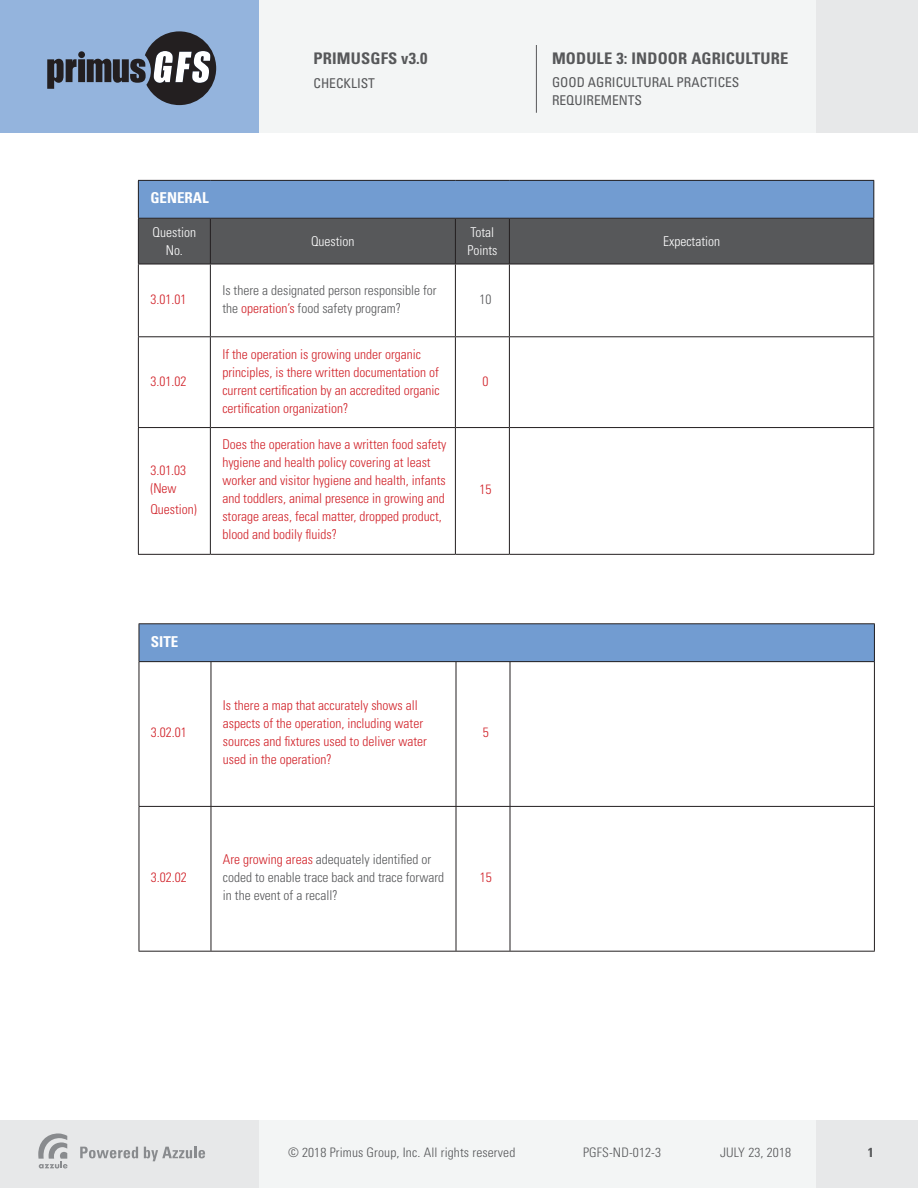
<style>
.page{position:relative;width:918px;height:1188px;background:#fff}
.page>*{position:absolute;margin:0;border:0;box-sizing:border-box;transform-origin:0 0}
.t1{font:700 condensed 16.05px "Univers LT Std";letter-spacing:.01em;color:#57585a}
.t2{font:700 condensed 15px "Univers LT Std";color:#fff}
.t3{font:300 condensed 13.5px/18px "Univers LT Std";color:#d1232a}
.t4{font:300 condensed 13.5px/18px "Univers LT Std";color:#57585a}
.t5{font:condensed 13.5px/18px "Univers LT Std";color:#57585a}
.t6{font:300 condensed 13.5px/18px "Univers LT Std";color:#fff;text-align:center}
.t7{font:300 condensed 13.05px "Univers LT Std";letter-spacing:.01em;color:#57585a}
.t8{font:700 condensed 13.05px "Univers LT Std";color:#57585a}
.s1{color:#d1232a}
</style>
<div class="page">
<div style="left:0;top:0;width:918px;height:132px;background:#f3f5f5"></div>
<div style="left:816px;top:0;width:102px;height:132px;background:#e7e8e9"></div>
<div style="left:0;top:0;width:259px;height:133px;background:#94b4dd"></div>
<svg style="left:47px;top:59px;width:30px;height:30px"></svg>
<div style="left:78px;top:59px;width:7px;height:23px;background:#231f20"></div>
<div style="left:78px;top:51px;width:7px;height:7px;background:#231f20;border-radius:50%"></div>
<svg style="left:87px;top:31px;width:129px;height:74px"></svg>
<div style="left:0;top:1120px;width:918px;height:68px;background:#f3f5f5"></div>
<div style="left:816px;top:1120px;width:102px;height:68px;background:#e7e8e9"></div>
<div style="left:0;top:1120px;width:259px;height:68px;background:#e7e8e9"></div>
<svg style="left:80px;top:1147px;width:58px;height:11px"></svg>
<svg style="left:144px;top:1147px;width:61px;height:14px"></svg>
<svg style="left:38px;top:1133px;width:30px;height:35px"></svg>
<hr style="left:536px;top:45px;width:1px;height:68px;background:#57585a">
<div style="left:138px;top:180px;width:736px;height:38px;background:#729cd1"></div>
<div style="left:139px;top:219px;width:734px;height:45px;background:#57585a"></div>
<hr style="left:138px;top:180px;width:72px;height:1px;background:#231f20">
<hr style="left:138px;top:181px;width:1px;height:37px;background:#231f20">
<hr style="left:210px;top:180px;width:245px;height:1px;background:#231f20">
<hr style="left:455px;top:180px;width:54px;height:1px;background:#231f20">
<hr style="left:509px;top:180px;width:365px;height:1px;background:#231f20">
<hr style="left:873px;top:181px;width:1px;height:37px;background:#231f20">
<hr style="left:138px;top:218px;width:72px;height:1px;background:#231f20">
<hr style="left:138px;top:219px;width:1px;height:45px;background:#231f20">
<hr style="left:210px;top:218px;width:245px;height:1px;background:#231f20">
<hr style="left:210px;top:219px;width:1px;height:45px;background:#231f20">
<hr style="left:455px;top:218px;width:54px;height:1px;background:#231f20">
<hr style="left:455px;top:219px;width:1px;height:45px;background:#231f20">
<hr style="left:509px;top:218px;width:365px;height:1px;background:#231f20">
<hr style="left:509px;top:219px;width:1px;height:45px;background:#231f20">
<hr style="left:873px;top:219px;width:1px;height:45px;background:#231f20">
<hr style="left:138px;top:264px;width:72px;height:1px;background:#231f20">
<hr style="left:138px;top:264px;width:1px;height:72px;background:#231f20">
<hr style="left:210px;top:264px;width:245px;height:1px;background:#231f20">
<hr style="left:210px;top:264px;width:1px;height:72px;background:#231f20">
<hr style="left:455px;top:264px;width:54px;height:1px;background:#231f20">
<hr style="left:455px;top:264px;width:1px;height:72px;background:#231f20">
<hr style="left:509px;top:264px;width:365px;height:1px;background:#231f20">
<hr style="left:509px;top:264px;width:1px;height:72px;background:#231f20">
<hr style="left:873px;top:264px;width:1px;height:72px;background:#231f20">
<hr style="left:138px;top:336px;width:72px;height:1px;background:#231f20">
<hr style="left:138px;top:337px;width:1px;height:90px;background:#231f20">
<hr style="left:210px;top:336px;width:245px;height:1px;background:#231f20">
<hr style="left:210px;top:337px;width:1px;height:90px;background:#231f20">
<hr style="left:455px;top:336px;width:54px;height:1px;background:#231f20">
<hr style="left:455px;top:337px;width:1px;height:90px;background:#231f20">
<hr style="left:509px;top:336px;width:365px;height:1px;background:#231f20">
<hr style="left:509px;top:337px;width:1px;height:90px;background:#231f20">
<hr style="left:873px;top:337px;width:1px;height:90px;background:#231f20">
<hr style="left:138px;top:427px;width:72px;height:1px;background:#231f20">
<hr style="left:138px;top:428px;width:1px;height:126px;background:#231f20">
<hr style="left:210px;top:427px;width:245px;height:1px;background:#231f20">
<hr style="left:210px;top:428px;width:1px;height:126px;background:#231f20">
<hr style="left:455px;top:427px;width:54px;height:1px;background:#231f20">
<hr style="left:455px;top:428px;width:1px;height:126px;background:#231f20">
<hr style="left:509px;top:427px;width:365px;height:1px;background:#231f20">
<hr style="left:509px;top:428px;width:1px;height:126px;background:#231f20">
<hr style="left:873px;top:428px;width:1px;height:126px;background:#231f20">
<hr style="left:138px;top:554px;width:72px;height:1px;background:#231f20">
<hr style="left:210px;top:554px;width:245px;height:1px;background:#231f20">
<hr style="left:455px;top:554px;width:54px;height:1px;background:#231f20">
<hr style="left:509px;top:554px;width:365px;height:1px;background:#231f20">
<div style="left:139px;top:624px;width:735px;height:38px;background:#729cd1"></div>
<hr style="left:139px;top:623px;width:72px;height:1px;background:#231f20">
<hr style="left:139px;top:624px;width:1px;height:37px;background:#231f20">
<hr style="left:211px;top:623px;width:245px;height:1px;background:#231f20">
<hr style="left:456px;top:623px;width:54px;height:1px;background:#231f20">
<hr style="left:510px;top:623px;width:365px;height:1px;background:#231f20">
<hr style="left:874px;top:624px;width:1px;height:37px;background:#231f20">
<hr style="left:139px;top:661px;width:72px;height:1px;background:#231f20">
<hr style="left:139px;top:662px;width:1px;height:144px;background:#231f20">
<hr style="left:211px;top:661px;width:245px;height:1px;background:#231f20">
<hr style="left:211px;top:662px;width:1px;height:144px;background:#231f20">
<hr style="left:456px;top:661px;width:54px;height:1px;background:#231f20">
<hr style="left:456px;top:662px;width:1px;height:144px;background:#231f20">
<hr style="left:510px;top:661px;width:365px;height:1px;background:#231f20">
<hr style="left:510px;top:662px;width:1px;height:144px;background:#231f20">
<hr style="left:874px;top:662px;width:1px;height:144px;background:#231f20">
<hr style="left:139px;top:806px;width:72px;height:1px;background:#231f20">
<hr style="left:139px;top:807px;width:1px;height:144px;background:#231f20">
<hr style="left:211px;top:806px;width:245px;height:1px;background:#231f20">
<hr style="left:211px;top:807px;width:1px;height:144px;background:#231f20">
<hr style="left:456px;top:806px;width:54px;height:1px;background:#231f20">
<hr style="left:456px;top:807px;width:1px;height:144px;background:#231f20">
<hr style="left:510px;top:806px;width:365px;height:1px;background:#231f20">
<hr style="left:510px;top:807px;width:1px;height:144px;background:#231f20">
<hr style="left:874px;top:807px;width:1px;height:144px;background:#231f20">
<hr style="left:139px;top:951px;width:72px;height:1px;background:#231f20">
<hr style="left:211px;top:951px;width:245px;height:1px;background:#231f20">
<hr style="left:456px;top:951px;width:54px;height:1px;background:#231f20">
<hr style="left:510px;top:951px;width:365px;height:1px;background:#231f20">
<p class="t1" style="left:314px;top:49px;width:115px">PRIMUSGFS v3.0</p>
<p class="t5" style="left:314px;top:74px;width:63px">CHECKLIST</p>
<p class="t1" style="left:552px;top:49px;width:238px">MODULE 3: INDOOR AGRICULTURE</p>
<p class="t5" style="left:552px;top:73px;width:189px">GOOD AGRICULTURAL PRACTICES<br>REQUIREMENTS</p>
<p class="t2" style="left:150px;top:189px;width:60px">GENERAL</p>
<p class="t6" style="left:153px;top:223px;width:45px">Question<br>No.</p>
<p class="t6" style="left:311px;top:232px;width:45px">Question</p>
<p class="t6" style="left:467px;top:223px;width:31px;text-align:left">Total<br>Points</p>
<p class="t6" style="left:663px;top:232px;width:58px">Expectation</p>
<p class="t3" style="left:150px;top:290px;width:37px">3.01.01</p>
<p class="t4" style="left:222px;top:281px;width:216px">Is there a designated person responsible for the <span class="s1">operation’s</span> food safety program?</p>
<p class="t4" style="left:479px;top:290px;width:13px">10</p>
<p class="t3" style="left:150px;top:372px;width:37px">3.01.02</p>
<p class="t3" style="left:150px;top:461px;width:37px">3.01.03 (New</p>
<p class="t3" style="left:150px;top:500px;width:48px">Question)</p>
<p class="t3" style="left:222px;top:345px;width:219px">If the operation is growing under organic principles, is there written documentation of current certification by an accredited organic certification organization?</p>
<p class="t3" style="left:222px;top:436px;width:226px">Does the operation have a written food safety hygiene and health policy covering at least worker and visitor hygiene and health, infants and toddlers, animal presence in growing and storage areas, fecal matter, dropped product, blood and bodily fluids?</p>
<p class="t3" style="left:482px;top:372px;width:7px">0</p>
<p class="t3" style="left:479px;top:481px;width:13px">15</p>
<p class="t2" style="left:151px;top:632px;width:29px">SITE</p>
<p class="t3" style="left:151px;top:724px;width:37px">3.02.01</p>
<p class="t3" style="left:151px;top:868px;width:37px">3.02.02</p>
<p class="t3" style="left:223px;top:697px;width:205px">Is there a map that accurately shows all aspects of the operation, including water sources and fixtures used to deliver water used in the operation?</p>
<p class="t4" style="left:223px;top:850px;width:223px"><span class="s1">Are growing areas</span> adequately identified or coded to enable trace back and trace forward in the event of a recall?</p>
<p class="t3" style="left:483px;top:724px;width:7px">5</p>
<p class="t3" style="left:480px;top:868px;width:13px">15</p>
<p class="t7" style="left:288px;top:1145px;width:229px">© 2018 Primus Group, Inc. All rights reserved</p>
<p class="t7" style="left:583px;top:1145px;width:80px">PGFS-ND-012-3</p>
<p class="t7" style="left:720px;top:1145px;width:73px">JULY 23, 2018</p>
<p class="t8" style="left:868px;top:1145px;width:7px">1</p>
</div>
